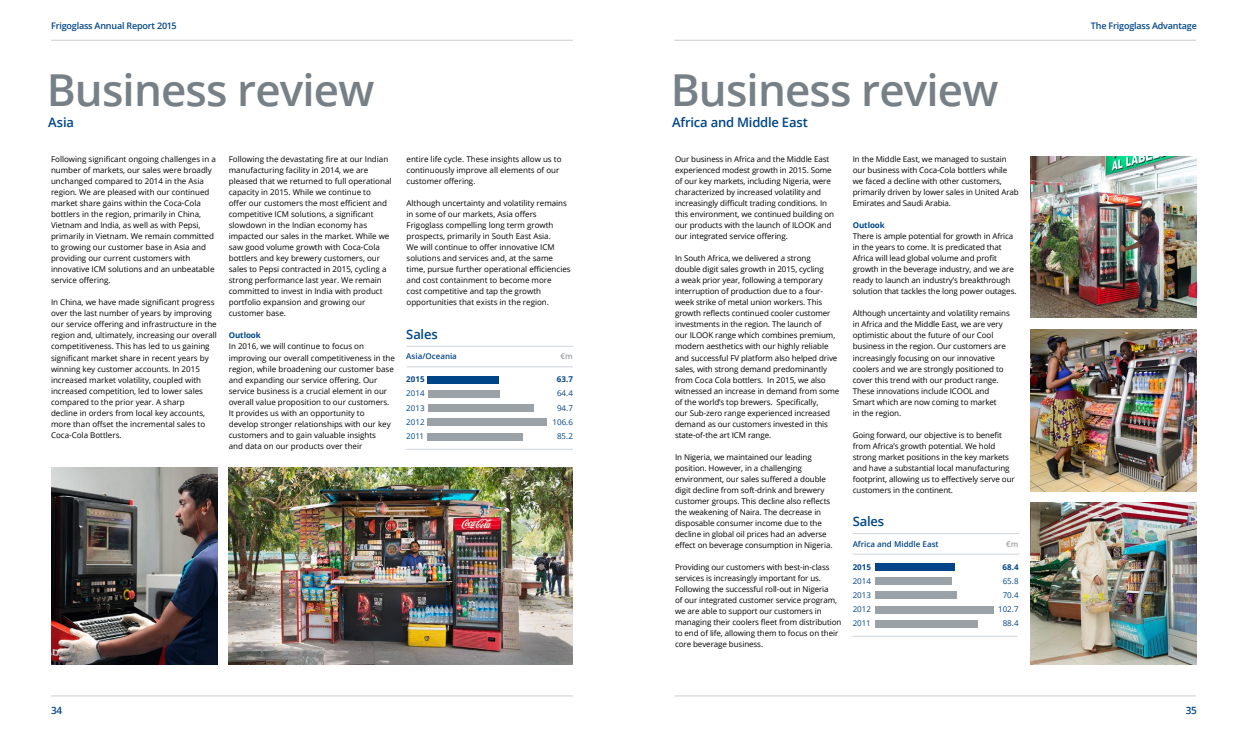
<style>
.page{position:relative;width:1248px;height:738px;background:#fff}
.page>*{position:absolute;margin:0;border:0;box-sizing:border-box;transform-origin:0 0}
.t1{font:600 44px "Open Sans";letter-spacing:-.02em;color:#768086}
.t2{font:600 13px "Open Sans";letter-spacing:-.015em;color:#004587}
.t3{font:600 10px "Open Sans";color:#004587}
.t4{font:600 9px "Open Sans";letter-spacing:-.02em;color:#004587}
.t5{font:8px/11px "Open Sans";letter-spacing:-.01em;color:#000}
.t6{font:8px "Open Sans";color:#004587}
.t7{font:600 8px "Open Sans";color:#004587}
.t8{font:700 8px "Open Sans";letter-spacing:-.01em;color:#004587}
.t9{font:600 8px "Open Sans";color:#9ba2a7}
</style>
<div class="page">
<hr style="left:406px;top:346px;width:167px;height:1px;background:#cdd4da">
<hr style="left:406px;top:366px;width:167px;height:1px;background:#cdd4da">
<div style="left:428px;top:376px;width:71px;height:7px;background:#004587"></div>
<hr style="left:406px;top:448px;width:167px;height:1px;background:#cdd4da">
<div style="left:428px;top:404px;width:105px;height:7px;background:#9ba2a7"></div>
<div style="left:428px;top:418px;width:119px;height:7px;background:#9ba2a7"></div>
<div style="left:428px;top:432px;width:95px;height:7px;background:#9ba2a7"></div>
<div style="left:428px;top:390px;width:72px;height:7px;background:#9ba2a7"></div>
<img style="left:229px;top:467px;width:344px;height:196px">
<img style="left:51px;top:467px;width:166px;height:196px">
<img style="left:1030px;top:156px;width:166px;height:161px">
<img style="left:1030px;top:329px;width:166px;height:161px">
<img style="left:1030px;top:502px;width:166px;height:161px">
<hr style="left:852px;top:533px;width:167px;height:1px;background:#cdd4da">
<hr style="left:852px;top:635px;width:165px;height:1px;background:#cdd4da">
<hr style="left:852px;top:553px;width:167px;height:1px;background:#cdd4da">
<div style="left:874px;top:563px;width:80px;height:7px;background:#004587"></div>
<div style="left:874px;top:591px;width:82px;height:7px;background:#9ba2a7"></div>
<div style="left:874px;top:605px;width:119px;height:7px;background:#9ba2a7"></div>
<div style="left:874px;top:619px;width:103px;height:8px;background:#9ba2a7"></div>
<div style="left:874px;top:577px;width:77px;height:7px;background:#9ba2a7"></div>
<hr style="left:674px;top:40px;width:521px;height:1px;background:#c8cdd0">
<hr style="left:51px;top:40px;width:522px;height:1px;background:#c8cdd0">
<hr style="left:674px;top:695px;width:521px;height:1px;background:#c8cdd0">
<hr style="left:51px;top:695px;width:522px;height:1px;background:#c8cdd0">
<p class="t4" style="left:51px;top:20px;width:127px">Frigoglass Annual Report 2015</p>
<p class="t4" style="left:1090px;top:20px;width:107px">The Frigoglass Advantage</p>
<h1 class="t1" style="left:47px;top:59px;width:329px">Business review</h1>
<h2 class="t2" style="left:48px;top:113px;width:27px">Asia</h2>
<p class="t5" style="left:51px;top:153px;width:166px">Following significant ongoing challenges in a number of markets, our sales were broadly unchanged compared to 2014 in the Asia region. We are pleased with our continued market share gains within the Coca-Cola bottlers in the region, primarily in China, Vietnam and India, as well as with Pepsi, primarily in Vietnam. We remain committed to growing our customer base in Asia and providing our current customers with innovative ICM solutions and an unbeatable service offering.</p>
<p class="t5" style="left:51px;top:296px;width:167px">In China, we have made significant progress over the last number of years by improving our service offering and infrastructure in the region and, ultimately, increasing our overall competitiveness. This has led to us gaining significant market share in recent years by winning key customer accounts. In 2015 increased market volatility, coupled with increased competition, led to lower sales compared to the prior year. A sharp<br>decline in orders from local key accounts, more than offset the incremental sales to Coca-Cola Bottlers.</p>
<p class="t5" style="left:229px;top:153px;width:164px">Following the devastating fire at our Indian manufacturing facility in 2014, we are pleased that we returned to full operational capacity in 2015. While we continue to<br>offer our customers the most efficient and competitive ICM solutions, a significant slowdown in the Indian economy has impacted our sales in the market. While we saw good volume growth with Coca-Cola bottlers and key brewery customers, our sales to Pepsi contracted in 2015, cycling a strong performance last year. We remain committed to invest in India with product portfolio expansion and growing our customer base.</p>
<p class="t8" style="left:229px;top:329px;width:33px">Outlook</p>
<p class="t5" style="left:229px;top:340px;width:168px">In 2016, we will continue to focus on improving our overall competitiveness in the region, while broadening our customer base and expanding our service offering. Our service business is a crucial element in our overall value proposition to our customers.<br>It provides us with an opportunity to develop stronger relationships with our key customers and to gain valuable insights<br>and data on our products over their</p>
<p class="t5" style="left:406px;top:153px;width:156px">entire life cycle. These insights allow us to continuously improve all elements of our customer offering.</p>
<p class="t5" style="left:406px;top:197px;width:166px">Although uncertainty and volatility remains in some of our markets, Asia offers Frigoglass compelling long term growth prospects, primarily in South East Asia.<br>We will continue to offer innovative ICM solutions and services and, at the same time, pursue further operational efficiencies and cost containment to become more<br>cost competitive and tap the growth opportunities that exists in the region.</p>
<h2 class="t2" style="left:406px;top:324px;width:33px">Sales</h2>
<p class="t7" style="left:406px;top:350px;width:52px">Asia/Oceania</p>
<p class="t9" style="left:560px;top:350px;width:14px">€m</p>
<p class="t6" style="left:406px;top:387px;width:20px">2014</p>
<p class="t8" style="left:406px;top:373px;width:20px">2015</p>
<p class="t8" style="left:557px;top:373px;width:17px">63.7</p>
<p class="t6" style="left:557px;top:387px;width:17px">64.4</p>
<p class="t6" style="left:406px;top:402px;width:20px">2013</p>
<p class="t6" style="left:557px;top:402px;width:17px">94.7</p>
<p class="t6" style="left:406px;top:416px;width:20px">2012</p>
<p class="t6" style="left:552px;top:416px;width:22px">106.6</p>
<p class="t6" style="left:406px;top:430px;width:19px">2011</p>
<p class="t6" style="left:557px;top:430px;width:17px">85.2</p>
<h1 class="t1" style="left:670px;top:59px;width:329px">Business review</h1>
<h2 class="t2" style="left:672px;top:113px;width:137px">Africa and Middle East</h2>
<p class="t5" style="left:675px;top:153px;width:160px">Our business in Africa and the Middle East experienced modest growth in 2015. Some of our key markets, including Nigeria, were characterized by increased volatility and increasingly difficult trading conditions. In this environment, we continued building on our products with the launch of ILOOK and our integrated service offering.</p>
<p class="t5" style="left:675px;top:252px;width:166px">In South Africa, we delivered a strong<br>double digit sales growth in 2015, cycling<br>a weak prior year, following a temporary interruption of production due to a four&shy;week strike of metal union workers. This growth reflects continued cooler customer investments in the region. The launch of<br>our ILOOK range which combines premium, modern aesthetics with our highly reliable and successful FV platform also helped drive sales, with strong demand predominantly from Coca Cola bottlers. In 2015, we also witnessed an increase in demand from some of the world’s top brewers. Specifically,<br>our Sub-zero range experienced increased demand as our customers invested in this state-of-the art ICM range.</p>
<p class="t5" style="left:675px;top:450px;width:159px">In Nigeria, we maintained our leading position. However, in a challenging environment, our sales suffered a double digit decline from soft-drink and brewery customer groups. This decline also reflects the weakening of Naira. The decrease in disposable consumer income due to the decline in global oil prices had an adverse effect on beverage consumption in Nigeria.</p>
<p class="t5" style="left:675px;top:560px;width:168px">Providing our customers with best-in-class services is increasingly important for us.<br>Following the successful roll-out in Nigeria<br>of our integrated customer service program, we are able to support our customers in managing their coolers fleet from distribution to end of life, allowing them to focus on their core beverage business.</p>
<p class="t5" style="left:852px;top:153px;width:167px">In the Middle East, we managed to sustain our business with Coca-Cola bottlers while we faced a decline with other customers, primarily driven by lower sales in United Arab Emirates and Saudi Arabia.</p>
<p class="t8" style="left:852px;top:219px;width:33px">Outlook</p>
<p class="t5" style="left:852px;top:230px;width:165px">There is ample potential for growth in Africa in the years to come. It is predicated that Africa will lead global volume and profit growth in the beverage industry, and we are ready to launch an industry’s breakthrough solution that tackles the long power outages.</p>
<p class="t5" style="left:852px;top:307px;width:158px">Although uncertainty and volatility remains in Africa and the Middle East, we are very optimistic about the future of our Cool business in the region. Our customers are increasingly focusing on our innovative coolers and we are strongly positioned to cover this trend with our product range.<br>These innovations include ICOOL and Smart which are now coming to market<br>in the region.</p>
<p class="t5" style="left:852px;top:428px;width:163px">Going forward, our objective is to benefit from Africa’s growth potential. We hold strong market positions in the key markets and have a substantial local manufacturing footprint, allowing us to effectively serve our customers in the continent.</p>
<h2 class="t2" style="left:852px;top:512px;width:33px">Sales</h2>
<p class="t7" style="left:852px;top:537px;width:87px">Africa and Middle East</p>
<p class="t9" style="left:1006px;top:537px;width:14px">€m</p>
<p class="t6" style="left:852px;top:575px;width:20px">2014</p>
<p class="t8" style="left:852px;top:560px;width:20px">2015</p>
<p class="t8" style="left:1002px;top:560px;width:17px">68.4</p>
<p class="t6" style="left:1002px;top:575px;width:17px">65.8</p>
<p class="t6" style="left:852px;top:589px;width:20px">2013</p>
<p class="t6" style="left:1002px;top:589px;width:17px">70.4</p>
<p class="t6" style="left:852px;top:603px;width:20px">2012</p>
<p class="t6" style="left:998px;top:603px;width:22px">102.7</p>
<p class="t6" style="left:852px;top:617px;width:19px">2011</p>
<p class="t6" style="left:1002px;top:617px;width:17px">88.4</p>
<p class="t3" style="left:51px;top:702px;width:13px">34</p>
<p class="t3" style="left:1185px;top:702px;width:13px">35</p>
</div>
